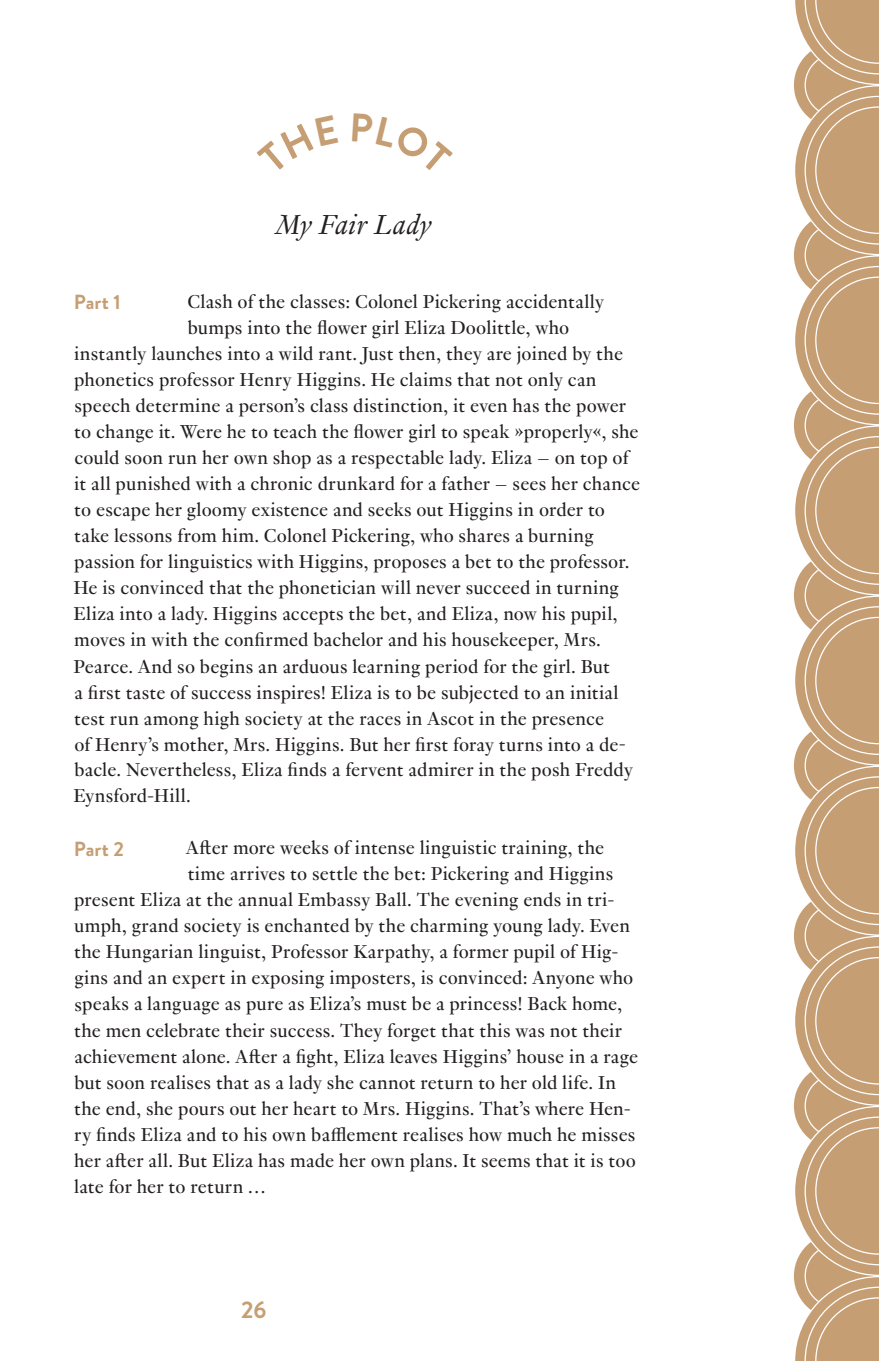
<style>
.page{position:relative;width:879px;height:1361px;background:#fff}
.page>*{position:absolute;margin:0;border:0;box-sizing:border-box;transform-origin:0 0}
.t1{font:italic 30px "Genath";letter-spacing:.015em;color:#231f20}
.t2{font:700 24px "Brandon Grotesque";color:#c69e74}
.t3{font:20.4px "Genath";letter-spacing:.005em;color:#231f20}
.t4{font:700 20.4px "Brandon Grotesque";color:#c69e74}
</style>
<div class="page">
<svg style="left:794px;top:0;width:85px;height:1361px;fill:#c69e74"></svg>
<h1 class="t1" style="left:276px;top:204px;width:157px">My Fair Lady</h1>
<p class="t4" style="left:74px;top:287px;width:48px">Part 1</p>
<p class="t3" style="left:187px;top:287px;width:418px">Clash of the classes: Colonel Pickering accidentally</p>
<p class="t3" style="left:188px;top:313px;width:383px">bumps into the flower girl Eliza Doolittle, who</p>
<p class="t3" style="left:74px;top:339px;width:550px">instantly launches into a wild rant. Just then, they are joined by the</p>
<p class="t3" style="left:74px;top:365px;width:524px">phonetics professor Henry Higgins. He claims that not only can</p>
<p class="t3" style="left:75px;top:391px;width:553px">speech determine a person’s class distinction, it even has the power</p>
<p class="t3" style="left:74px;top:418px;width:566px">to change it. Were he to teach the flower girl to speak »properly«, she</p>
<p class="t3" style="left:74px;top:444px;width:556px">could soon run her own shop as a respectable lady. Eliza – on top of</p>
<p class="t3" style="left:74px;top:470px;width:567px">it all punished with a chronic drunkard for a father – sees her chance</p>
<p class="t3" style="left:74px;top:496px;width:532px">to escape her gloomy existence and seeks out Higgins in order to</p>
<p class="t3" style="left:74px;top:522px;width:521px">take lessons from him. Colonel Pickering, who shares a burning</p>
<p class="t3" style="left:74px;top:548px;width:557px">passion for linguistics with Higgins, proposes a bet to the professor.</p>
<p class="t3" style="left:74px;top:574px;width:547px">He is convinced that the phonetician will never succeed in turning</p>
<p class="t3" style="left:74px;top:600px;width:546px">Eliza into a lady. Higgins accepts the bet, and Eliza, now his pupil,</p>
<p class="t3" style="left:74px;top:626px;width:528px">moves in with the confirmed bachelor and his housekeeper, Mrs.</p>
<p class="t3" style="left:74px;top:652px;width:538px">Pearce. And so begins an arduous learning period for the girl. But</p>
<p class="t3" style="left:74px;top:678px;width:546px">a first taste of success inspires! Eliza is to be subjected to an initial</p>
<p class="t3" style="left:74px;top:704px;width:531px">test run among high society at the races in Ascot in the presence</p>
<p class="t3" style="left:74px;top:730px;width:553px">of Henry’s mother, Mrs. Higgins. But her first foray turns into a de-</p>
<p class="t3" style="left:74px;top:755px;width:560px">bacle. Nevertheless, Eliza finds a fervent admirer in the posh Freddy</p>
<p class="t3" style="left:74px;top:781px;width:119px">Eynsford-Hill.</p>
<p class="t3" style="left:186px;top:833px;width:419px">After more weeks of intense linguistic training, the</p>
<p class="t3" style="left:188px;top:859px;width:427px">time arrives to settle the bet: Pickering and Higgins</p>
<p class="t3" style="left:74px;top:885px;width:542px">present Eliza at the annual Embassy Ball. The evening ends in tri-</p>
<p class="t3" style="left:74px;top:911px;width:557px">umph, grand society is enchanted by the charming young lady. Even</p>
<p class="t3" style="left:74px;top:937px;width:546px">the Hungarian linguist, Professor Karpathy, a former pupil of Hig-</p>
<p class="t3" style="left:74px;top:963px;width:560px">gins and an expert in exposing imposters, is convinced: Anyone who</p>
<p class="t3" style="left:75px;top:989px;width:549px">speaks a language as pure as Eliza’s must be a princess! Back home,</p>
<p class="t3" style="left:74px;top:1015px;width:549px">the men celebrate their success. They forget that this was not their</p>
<p class="t3" style="left:74px;top:1042px;width:565px">achievement alone. After a fight, Eliza leaves Higgins’ house in a rage</p>
<p class="t3" style="left:74px;top:1068px;width:543px">but soon realises that as a lady she cannot return to her old life. In</p>
<p class="t3" style="left:74px;top:1094px;width:558px">the end, she pours out her heart to Mrs. Higgins. That’s where Hen-</p>
<p class="t3" style="left:74px;top:1119px;width:563px">ry finds Eliza and to his own bafflement realises how much he misses</p>
<p class="t3" style="left:74px;top:1145px;width:563px">her after all. But Eliza has made her own plans. It seems that it is too</p>
<p class="t3" style="left:74px;top:1171px;width:193px">late for her to return …</p>
<p class="t4" style="left:74px;top:835px;width:52px">Part 2</p>
<p class="t2" style="left:241px;top:1293px;width:27px">26</p>
</div>
